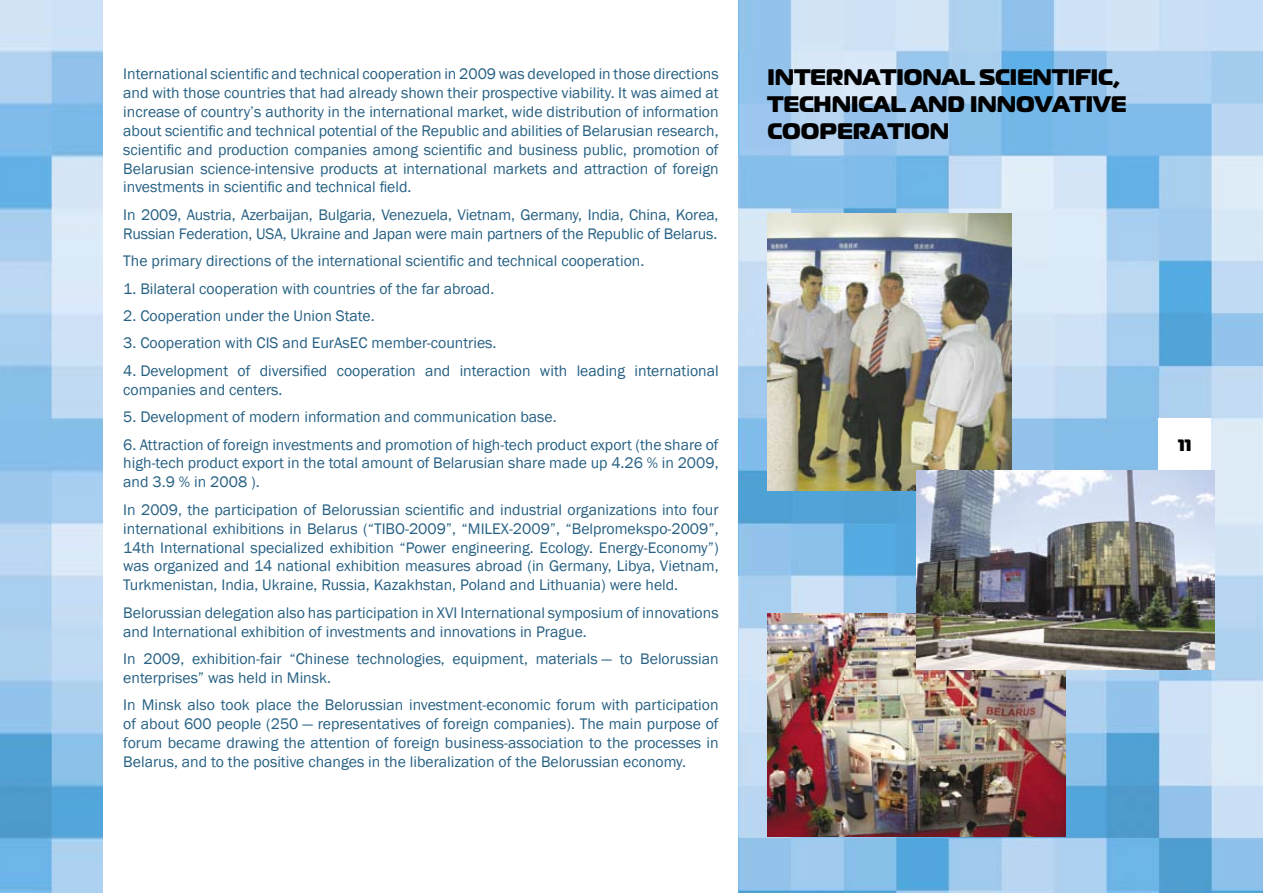
<style>
.page{position:relative;width:1263px;height:893px;background:#fff}
.page>*{position:absolute;margin:0;border:0;box-sizing:border-box;transform-origin:0 0}
.t1{font:22.5px/27px "Nokia Sans S60";color:#000}
.t2{font:16.5px "Nokia Sans S60";color:#000}
.t3{font:15.75px/18.9px "Franklin Gothic";color:#266083;text-align:justify}
</style>
<div class="page">
<img style="left:0;top:0;width:103px;height:893px">
<img style="left:739px;top:0;width:524px;height:893px">
<div style="left:1158px;top:418px;width:53px;height:52px;background:#fff"></div>
<img style="left:767px;top:214px;width:244px;height:276px">
<img style="left:767px;top:613px;width:298px;height:224px">
<img style="left:916px;top:471px;width:298px;height:199px">
<p class="t3" style="left:123px;top:65px;width:597px">International scientific and technical cooperation in 2009 was developed in those directions and with those countries that had already shown their prospective viability. It was aimed at increase of country’s authority in the international market, wide distribution of information about scientific and technical potential of the Republic and abilities of Belarusian research, scientific and production companies among scientific and business public, promotion of Belarusian science-intensive products at international markets and attraction of foreign investments in scientific and technical field.</p>
<p class="t3" style="left:123px;top:206px;width:597px">In 2009, Austria, Azerbaijan, Bulgaria, Venezuela, Vietnam, Germany, India, China, Korea,<br>Russian Federation, USA, Ukraine and Japan were main partners of the Republic of Belarus.</p>
<p class="t3" style="left:123px;top:252px;width:522px">The primary directions of the international scientific and technical cooperation.</p>
<p class="t3" style="left:123px;top:279px;width:372px">1. Bilateral cooperation with countries of the far abroad.</p>
<p class="t3" style="left:123px;top:307px;width:253px">2. Cooperation under the Union State.</p>
<p class="t3" style="left:123px;top:334px;width:375px">3. Cooperation with CIS and EurAsEC member-countries.</p>
<p class="t3" style="left:123px;top:361px;width:597px">4. Development of diversified cooperation and interaction with leading international companies and centers.</p>
<p class="t3" style="left:123px;top:408px;width:435px">5. Development of modern information and communication base.</p>
<p class="t3" style="left:123px;top:435px;width:597px">6. Attraction of foreign investments and promotion of high-tech product export (the share of high-tech product export in the total amount of Belarusian share made up 4.26 % in 2009, and 3.9 % in 2008 ).</p>
<p class="t3" style="left:123px;top:500px;width:597px">In 2009, the participation of Belorussian scientific and industrial organizations into four international exhibitions in Belarus (“TIBO-2009”, “MILEX-2009”, “Belpromekspo-2009”, 14th International specialized exhibition “Power engineering. Ecology. Energy-Economy”) was organized and 14 national exhibition measures abroad (in Germany, Libya, Vietnam, Turkmenistan, India, Ukraine, Russia, Kazakhstan, Poland and Lithuania) were held.</p>
<p class="t3" style="left:123px;top:603px;width:597px">Belorussian delegation also has participation in XVI International symposium of innovations and International exhibition of investments and innovations in Prague.</p>
<p class="t3" style="left:123px;top:650px;width:597px">In 2009, exhibition-fair “Chinese technologies, equipment, materials — to Belorussian enterprises” was held in Minsk.</p>
<p class="t3" style="left:123px;top:696px;width:597px">In Minsk also took place the Belorussian investment-economic forum with participation of about 600 people (250 — representatives of foreign companies). The main purpose of forum became drawing the attention of foreign business-association to the processes in Belarus, and to the positive changes in the liberalization of the Belorussian economy.</p>
<h1 class="t1" style="left:767px;top:65px;width:360px">INTERNATIONAL SCIENTIFIC,<br>TECHNICAL AND INNOVATIVE<br>COOPERATION</h1>
<p class="t2" style="left:1178px;top:433px;width:8px">11</p>
</div>
